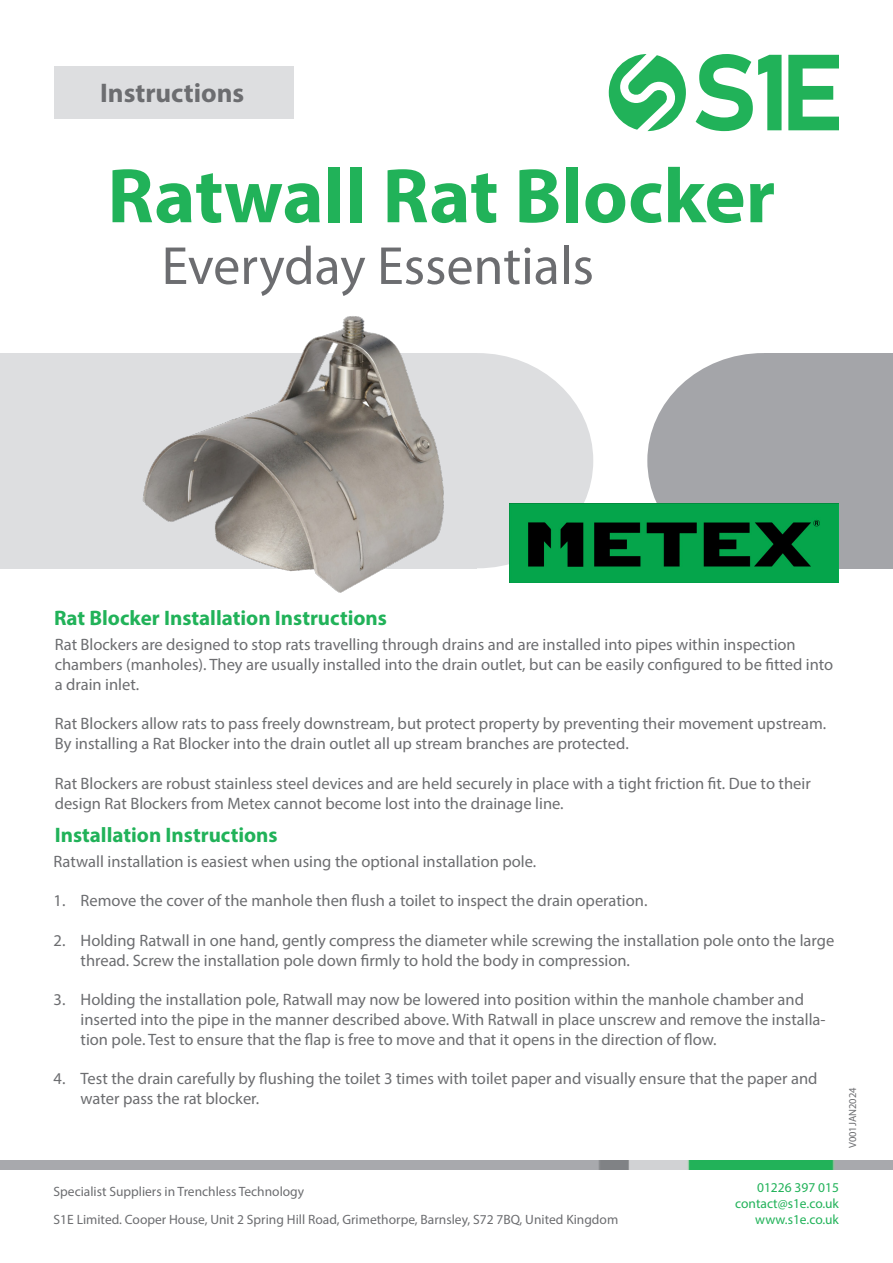
<style>
.page{position:relative;width:893px;height:1263px;background:#fff}
.page>*{position:absolute;margin:0;border:0;box-sizing:border-box;transform-origin:0 0}
.t1{font:700 78px "Myriad Pro";color:#21b259}
.t2{font:54px "Myriad Pro";color:#6c6d70}
.t3{font:700 27px "Myriad Pro";color:#6c6d70}
.t4{font:700 21px "Myriad Pro";color:#21b259}
.t5{font:16.5px/19.8px "Myriad Pro";color:#6c6d70}
.Body_text{font:13.5px "Myriad Pro";color:#6c6d70}
.t6{font:13.5px "Myriad Pro";color:#21b259}
.t7{font:10.5px "Myriad Pro";color:#6c6d70}
</style>
<div class="page">
<div style="left:54px;top:66px;width:239px;height:53px;background:#dddee0"></div>
<div style="left:0;top:353px;width:477px;height:215px;background:#dddee0"></div>
<div style="left:764px;top:353px;width:129px;height:215px;background:#a4a5a9"></div>
<div style="left:647px;top:353px;width:232px;height:215px;background:#a4a5a9;border-radius:50%"></div>
<img style="left:0;top:1160px;width:893px;height:9px">
<svg style="left:696px;top:54px;width:85px;height:77px"></svg>
<svg style="left:788px;top:55px;width:51px;height:75px"></svg>
<svg style="left:609px;top:54px;width:77px;height:77px"></svg>
<img style="left:603px;top:504px;width:236px;height:79px">
<img style="left:84px;top:316px;width:519px;height:277px">
<p class="t3" style="left:100px;top:75px;width:146px">Instructions</p>
<p class="t1" style="left:107px;top:145px;width:669px">Ratwall Rat Blocker</p>
<p class="t2" style="left:162px;top:233px;width:434px">Everyday Essentials</p>
<p class="t4" style="left:54px;top:604px;width:335px">Rat Blocker Installation Instructions</p>
<p class="t5" style="left:55px;top:634px;width:780px">Rat Blockers are designed to stop rats travelling through drains and are installed into pipes within inspection chambers (manholes). They are usually installed into the drain outlet, but can be easily configured to be fitted into a drain inlet.</p>
<p class="t5" style="left:55px;top:714px;width:773px">Rat Blockers allow rats to pass freely downstream, but protect property by preventing their movement upstream.<br>By installing a Rat Blocker into the drain outlet all up stream branches are protected.</p>
<p class="t5" style="left:55px;top:773px;width:757px">Rat Blockers are robust stainless steel devices and are held securely in place with a tight friction fit. Due to their design Rat Blockers from Metex cannot become lost into the drainage line.</p>
<p class="t4" style="left:55px;top:821px;width:224px">Installation Instructions</p>
<p class="t5" style="left:54px;top:851px;width:484px">Ratwall installation is easiest when using the optional installation pole.</p>
<p class="t5" style="left:54px;top:890px;width:595px">1. Remove the cover of the manhole then flush a toilet to inspect the drain operation.</p>
<p class="t5" style="left:81px;top:930px;width:755px;text-indent:-27px">2. Holding Ratwall in one hand, gently compress the diameter while screwing the installation pole onto the large thread. Screw the installation pole down firmly to hold the body in compression.</p>
<p class="t5" style="left:81px;top:989px;width:746px;text-indent:-27px">3. Holding the installation pole, Ratwall may now be lowered into position within the manhole chamber and inserted into the pipe in the manner described above. With Ratwall in place unscrew and remove the installa&shy;tion pole. Test to ensure that the flap is free to move and that it opens in the direction of flow.</p>
<p class="t5" style="left:81px;top:1069px;width:738px;text-indent:-27px">4. Test the drain carefully by flushing the toilet 3 times with toilet paper and visually ensure that the paper and water pass the rat blocker.</p>
<p class="t7" style="left:846px;top:1148px;width:62px;rotate:-90deg">V001JAN2024</p>
<p class="Body_text" style="left:54px;top:1183px;width:252px">Specialist Suppliers in Trenchless Technology</p>
<p class="Body_text" style="left:54px;top:1211px;width:566px">S1E Limited. Cooper House, Unit 2 Spring Hill Road, Grimethorpe, Barnsley, S72 7BQ, United Kingdom</p>
<p class="t6" style="left:757px;top:1179px;width:83px">01226 397 015</p>
<p class="t6" style="left:735px;top:1195px;width:105px">contact@s1e.co.uk</p>
<p class="t6" style="left:755px;top:1211px;width:85px">www.s1e.co.uk</p>
</div>
